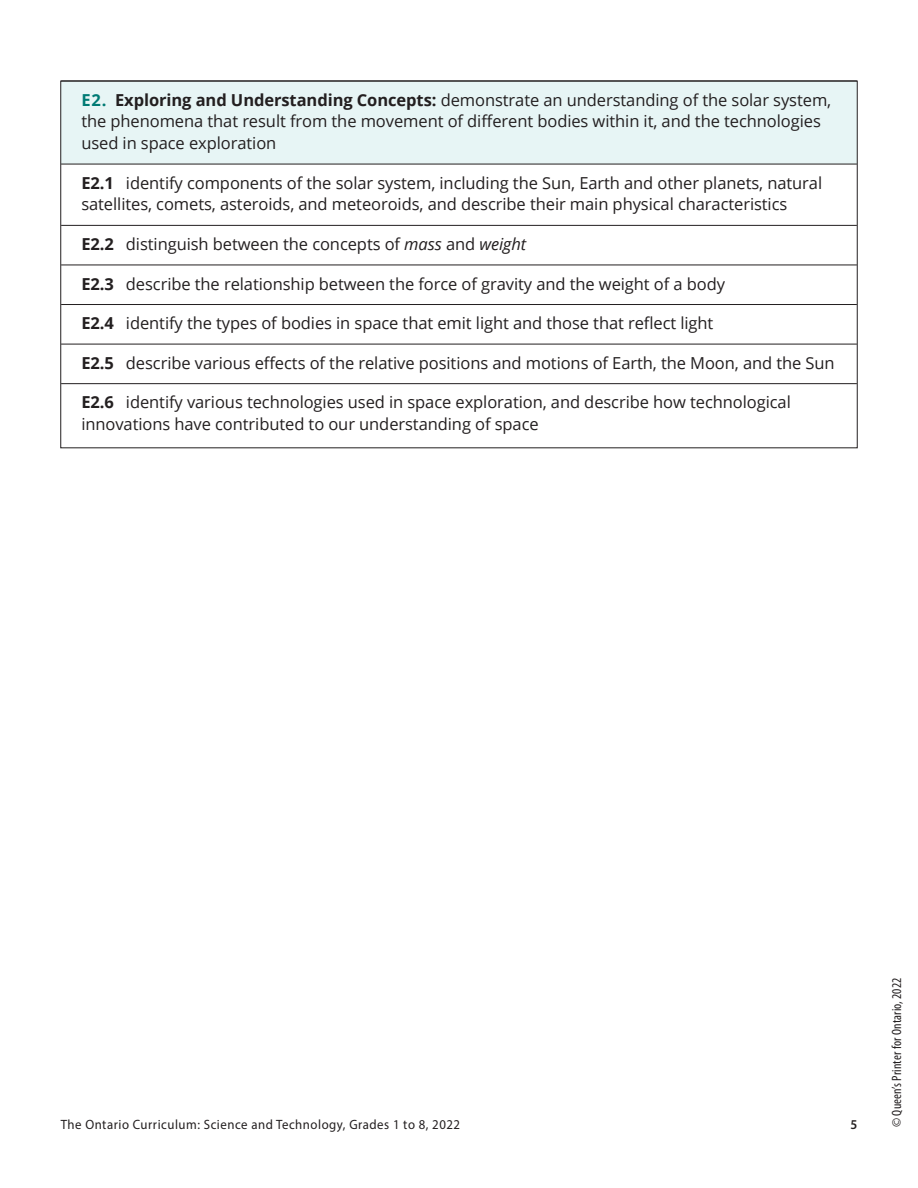
<style>
.page{position:relative;width:918px;height:1188px;background:#fff}
.page>*{position:absolute;margin:0;border:0;box-sizing:border-box;transform-origin:0 0}
.P_1{font:16.5px/21.8px "Open Sans";letter-spacing:-.005em;color:#231f20}
.t1{font:13.5px "Myriad Pro";letter-spacing:.04em;color:#231f20;scale:.95 1}
.t2{font:condensed 13.5px "Myriad Pro";letter-spacing:.01em;color:#231f20}
.t3{font:600 13.5px "Myriad Pro";color:#231f20;scale:.95 1}
.s1{font-weight:700;color:#007a74}
.s2{font-weight:700}
.s3{font-style:italic}
</style>
<div class="page">
<div style="left:61px;top:81px;width:796px;height:83px;background:#e7f5f5"></div>
<hr style="left:61px;top:164px;width:796px;height:1px;background:#231f20">
<hr style="left:61px;top:225px;width:796px;height:1px;background:#231f20">
<hr style="left:61px;top:265px;width:796px;height:1px;background:#231f20">
<hr style="left:61px;top:304px;width:796px;height:1px;background:#231f20">
<hr style="left:61px;top:344px;width:796px;height:1px;background:#231f20">
<hr style="left:61px;top:383px;width:796px;height:1px;background:#231f20">
<p class="P_1" style="left:81px;top:88px;width:751px"><span class="s1">E2.</span> <span class="s2">Exploring and Understanding Concepts:</span> demonstrate an understanding of the solar system, the phenomena that result from the movement of different bodies within it, and the technologies used in space exploration</p>
<p class="P_1" style="left:81px;top:171px;width:742px"><span class="s2">E2.1</span> identify components of the solar system, including the Sun, Earth and other planets, natural satellites, comets, asteroids, and meteoroids, and describe their main physical characteristics</p>
<p class="P_1" style="left:81px;top:233px;width:446px"><span class="s2">E2.2</span> distinguish between the concepts of <span class="s3">mass</span> and <span class="s3">weight</span></p>
<p class="P_1" style="left:81px;top:272px;width:645px"><span class="s2">E2.3</span> describe the relationship between the force of gravity and the weight of a body</p>
<p class="P_1" style="left:81px;top:312px;width:634px"><span class="s2">E2.4</span> identify the types of bodies in space that emit light and those that reflect light</p>
<p class="P_1" style="left:81px;top:351px;width:755px"><span class="s2">E2.5</span> describe various effects of the relative positions and motions of Earth, the Moon, and the Sun</p>
<p class="P_1" style="left:81px;top:391px;width:711px"><span class="s2">E2.6</span> identify various technologies used in space exploration, and describe how technological innovations have contributed to our understanding of space</p>
<p class="t1" style="left:61px;top:1116px;width:422px">The Ontario Curriculum: Science and Technology, Grades 1 to 8, 2022</p>
<p class="t3" style="left:850px;top:1115px;width:9px">5</p>
<p class="t2" style="left:889px;top:1127px;width:151px;rotate:-90deg">© Queen’s Printer for Ontario, 2022</p>
</div>
